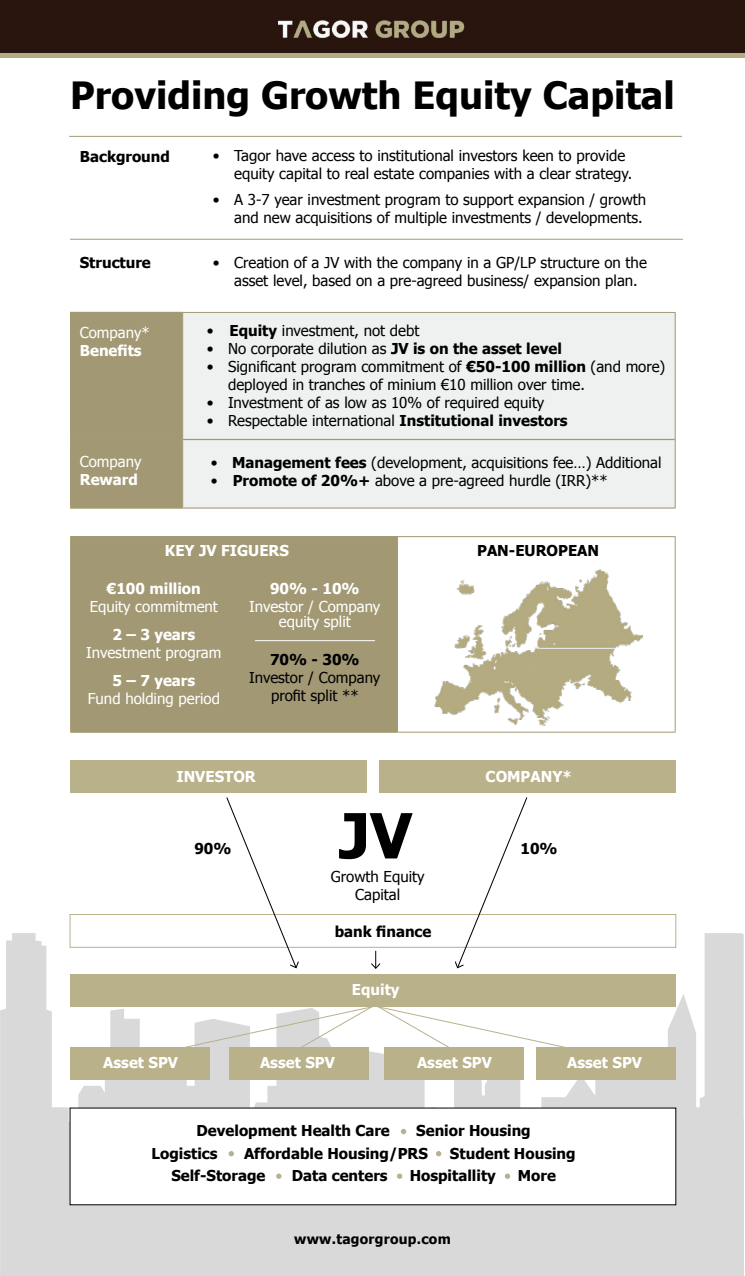
<style>
.page{position:relative;width:745px;height:1276px;background:#fff}
.page>*{position:absolute;margin:0;border:0;box-sizing:border-box;transform-origin:0 0}
.t1{font:700 62.38px "Tahoma";color:#000}
.t2{font:700 37.5px "Tahoma";color:#000}
.t3{font:15px/18px "Tahoma";color:#000}
.t4{font:700 15px "Tahoma";color:#000}
.t5{font:700 15px "Tahoma";color:#fff}
.t6{font:15px/15.5px "Tahoma";color:#fff;text-align:center}
.t7{font:15px/18px "Tahoma";color:#000101;text-align:center}
.t8{font:700 15px "Tahoma";color:#000101}
.t9{font:700 13.75px "Tahoma";letter-spacing:.02em;color:#000101}
.s1{font-weight:700}
</style>
<div class="page">
<svg style="left:0;top:933px;width:743px;height:343px;fill:#d9d9d9"></svg>
<div style="left:71px;top:536px;width:326px;height:196px;background:#a29974"></div>
<hr style="left:70px;top:536px;width:327px;height:1px;background:#a29b70">
<hr style="left:70px;top:537px;width:1px;height:194px;background:#a29b70">
<hr style="left:70px;top:731px;width:327px;height:2px;background:#a29b70">
<hr style="left:397px;top:536px;width:278px;height:1px;background:#a29974">
<hr style="left:674px;top:537px;width:1px;height:195px;background:#a29974">
<hr style="left:397px;top:732px;width:278px;height:1px;background:#a29974">
<hr style="left:397px;top:537px;width:1px;height:194px;background:#a29b70">
<div style="left:71px;top:313px;width:111px;height:194px;background:#a29974"></div>
<div style="left:182px;top:313px;width:492px;height:195px;background:#eff0f0"></div>
<hr style="left:183px;top:439px;width:491px;height:1px;background:#a29974">
<hr style="left:70px;top:312px;width:112px;height:1px;background:#a29b70">
<hr style="left:70px;top:313px;width:1px;height:126px;background:#a29b70">
<hr style="left:70px;top:439px;width:112px;height:1px;background:#a29b70">
<hr style="left:70px;top:440px;width:1px;height:67px;background:#a29b70">
<hr style="left:70px;top:507px;width:112px;height:1px;background:#a29b70">
<hr style="left:182px;top:312px;width:493px;height:1px;background:#a29974">
<hr style="left:674px;top:313px;width:1px;height:126px;background:#a29974">
<hr style="left:674px;top:439px;width:1px;height:69px;background:#a29974">
<hr style="left:182px;top:508px;width:493px;height:1px;background:#a29974">
<hr style="left:182px;top:313px;width:1px;height:126px;background:#a29b70">
<hr style="left:182px;top:439px;width:1px;height:68px;background:#a29b70">
<img style="left:434px;top:569px;width:208px;height:157px">
<hr style="left:255px;top:640px;width:120px;height:1px;background:#fff">
<div style="left:70px;top:760px;width:296px;height:33px;background:#b8b18a"></div>
<div style="left:379px;top:760px;width:296px;height:33px;background:#b8b18a"></div>
<div style="left:70px;top:1047px;width:139px;height:33px;background:#b8b18a"></div>
<div style="left:383px;top:1047px;width:140px;height:33px;background:#b8b18a"></div>
<div style="left:229px;top:1047px;width:140px;height:33px;background:#b8b18a"></div>
<div style="left:536px;top:1047px;width:139px;height:32px;background:#b8b18a"></div>
<div style="left:70px;top:974px;width:605px;height:32px;background:#b8b18a"></div>
<div style="left:70px;top:914px;width:605px;height:33px;border:1px solid #b8b18a"></div>
<div style="left:70px;top:1107px;width:605px;height:98px;background:#fff"></div>
<svg style="left:400px;top:1129px;width:6px;height:5px"></svg>
<svg style="left:436px;top:1151px;width:5px;height:5px"></svg>
<svg style="left:397px;top:1173px;width:5px;height:6px"></svg>
<svg style="left:504px;top:1173px;width:6px;height:6px"></svg>
<svg style="left:276px;top:1173px;width:5px;height:6px"></svg>
<svg style="left:228px;top:1151px;width:6px;height:5px"></svg>
<svg style="left:225px;top:797px;width:74px;height:172px"></svg>
<svg style="left:453px;top:797px;width:75px;height:172px"></svg>
<svg style="left:370px;top:951px;width:11px;height:18px"></svg>
<hr style="left:70px;top:239px;width:612px;height:1px;background:#a29a78">
<hr style="left:69px;top:136px;width:612px;height:1px;background:#a29a78">
<div style="left:0;top:0;width:744px;height:53px;background:#29150e"></div>
<img style="left:278px;top:20px;width:187px;height:18px">
<hr style="left:0;top:53px;width:744px;height:4px;background:#b4ab80">
<svg style="left:173px;top:1006px;width:403px;height:48px"></svg>
<h2 class="t2" style="left:70px;top:69px;width:605px">Providing Growth Equity Capital</h2>
<p class="t3" style="left:234px;top:146px;width:392px">Tagor have access to institutional investors keen to provide</p>
<p class="t4" style="left:80px;top:146px;width:92px">Background</p>
<p class="t3" style="left:213px;top:146px;width:8px">•</p>
<p class="t3" style="left:213px;top:190px;width:8px">•</p>
<p class="t3" style="left:234px;top:160px;width:413px;line-height:25.5px">equity capital to real estate companies with a clear strategy.<br>A 3-7 year investment program to support expansion / growth</p>
<p class="t3" style="left:234px;top:208px;width:410px">and new acquisitions of multiple investments / developments.</p>
<p class="t4" style="left:80px;top:252px;width:73px">Structure</p>
<p class="t3" style="left:213px;top:253px;width:8px">•</p>
<p class="t3" style="left:234px;top:253px;width:414px">Creation of a JV with the company in a GP/LP structure on the</p>
<p class="t3" style="left:234px;top:271px;width:405px">asset level, based on a pre-agreed business/ expansion plan.</p>
<p class="t6" style="left:80px;top:324px;width:71px">Company*</p>
<p class="t5" style="left:80px;top:339px;width:63px">Benefits</p>
<p class="t3" style="left:207px;top:321px;width:8px">•</p>
<p class="t3" style="left:207px;top:339px;width:8px">•</p>
<p class="t3" style="left:229px;top:321px;width:191px"><span class="s1">Equity</span> investment, not debt</p>
<p class="t3" style="left:228px;top:339px;width:335px">No corporate dilution as <span class="s1">JV is on the asset level</span></p>
<p class="t3" style="left:207px;top:357px;width:8px">•</p>
<p class="t3" style="left:228px;top:357px;width:438px">Significant program commitment of <span class="s1">€50-100 million</span> (and more(</p>
<p class="t3" style="left:207px;top:393px;width:8px">•</p>
<p class="t3" style="left:228px;top:375px;width:358px">deployed in tranches of minium €10 million over time.<br>Investment of as low as 10% of required equity</p>
<p class="t3" style="left:207px;top:411px;width:8px">•</p>
<p class="t3" style="left:228px;top:411px;width:341px">Respectable international <span class="s1">Institutional investors</span></p>
<p class="t6" style="left:80px;top:453px;width:63px">Company</p>
<p class="t5" style="left:80px;top:468px;width:60px">Reward</p>
<p class="t3" style="left:210px;top:453px;width:8px">•</p>
<p class="t3" style="left:210px;top:471px;width:8px">•</p>
<p class="t3" style="left:232px;top:453px;width:430px"><span class="s1">Management fees</span> (development, acquisitions fee…) Additional</p>
<p class="t3" style="left:232px;top:471px;width:376px"><span class="s1">Promote of 20%+</span> above a pre-agreed hurdle (IRR **(</p>
<p class="t5" style="left:165px;top:540px;width:125px">KEY JV FIGUERS</p>
<p class="t4" style="left:477px;top:540px;width:123px">PAN-EUROPEAN</p>
<p class="t5" style="left:107px;top:577px;width:95px">€100 million</p>
<p class="t6" style="left:90px;top:598px;width:130px">Equity commitment</p>
<p class="t5" style="left:112px;top:623px;width:84px">2 – 3 years</p>
<p class="t6" style="left:86px;top:644px;width:136px">Investment program</p>
<p class="t5" style="left:112px;top:669px;width:84px">5 – 7 years</p>
<p class="t6" style="left:88px;top:690px;width:134px">Fund holding period</p>
<p class="t5" style="left:270px;top:577px;width:91px">90% - 10%</p>
<p class="t6" style="left:249px;top:598px;width:132px">Investor / Company equity split</p>
<p class="t8" style="left:270px;top:648px;width:91px">70% - 30%</p>
<p class="t7" style="left:249px;top:667px;width:132px">Investor / Company profit split **</p>
<p class="t5" style="left:176px;top:765px;width:81px">INVESTOR</p>
<p class="t4" style="left:194px;top:838px;width:39px">90%</p>
<h1 class="t1" style="left:338px;top:792px;width:75px">JV</h1>
<p class="t3" style="left:330px;top:867px;width:95px;text-align:center">Growth Equity<br>Capital</p>
<p class="t4" style="left:334px;top:921px;width:98px">bank finance</p>
<p class="t5" style="left:351px;top:979px;width:49px">Equity</p>
<p class="t5" style="left:485px;top:765px;width:88px">COMPANY*</p>
<p class="t4" style="left:520px;top:838px;width:39px">10%</p>
<p class="t5" style="left:103px;top:1052px;width:76px">Asset SPV</p>
<p class="t5" style="left:260px;top:1052px;width:76px">Asset SPV</p>
<p class="t4" style="left:196px;top:1120px;width:195px">Development Health Care</p>
<p class="t5" style="left:417px;top:1052px;width:76px">Asset SPV</p>
<p class="t4" style="left:416px;top:1120px;width:116px">Senior Housing</p>
<p class="t5" style="left:567px;top:1052px;width:76px">Asset SPV</p>
<p class="t4" style="left:151px;top:1142px;width:67px">Logistics</p>
<p class="t4" style="left:244px;top:1142px;width:185px">Affordable Housing/PRS</p>
<p class="t4" style="left:449px;top:1142px;width:127px">Student Housing</p>
<p class="t4" style="left:171px;top:1165px;width:95px">Self-Storage</p>
<p class="t4" style="left:291px;top:1165px;width:97px">Data centers</p>
<p class="t4" style="left:409px;top:1165px;width:88px">Hospitallity</p>
<p class="t9" style="left:294px;top:1229px;width:158px">www.tagorgroup.com</p>
<p class="t4" style="left:517px;top:1165px;width:40px">More</p>
</div>
